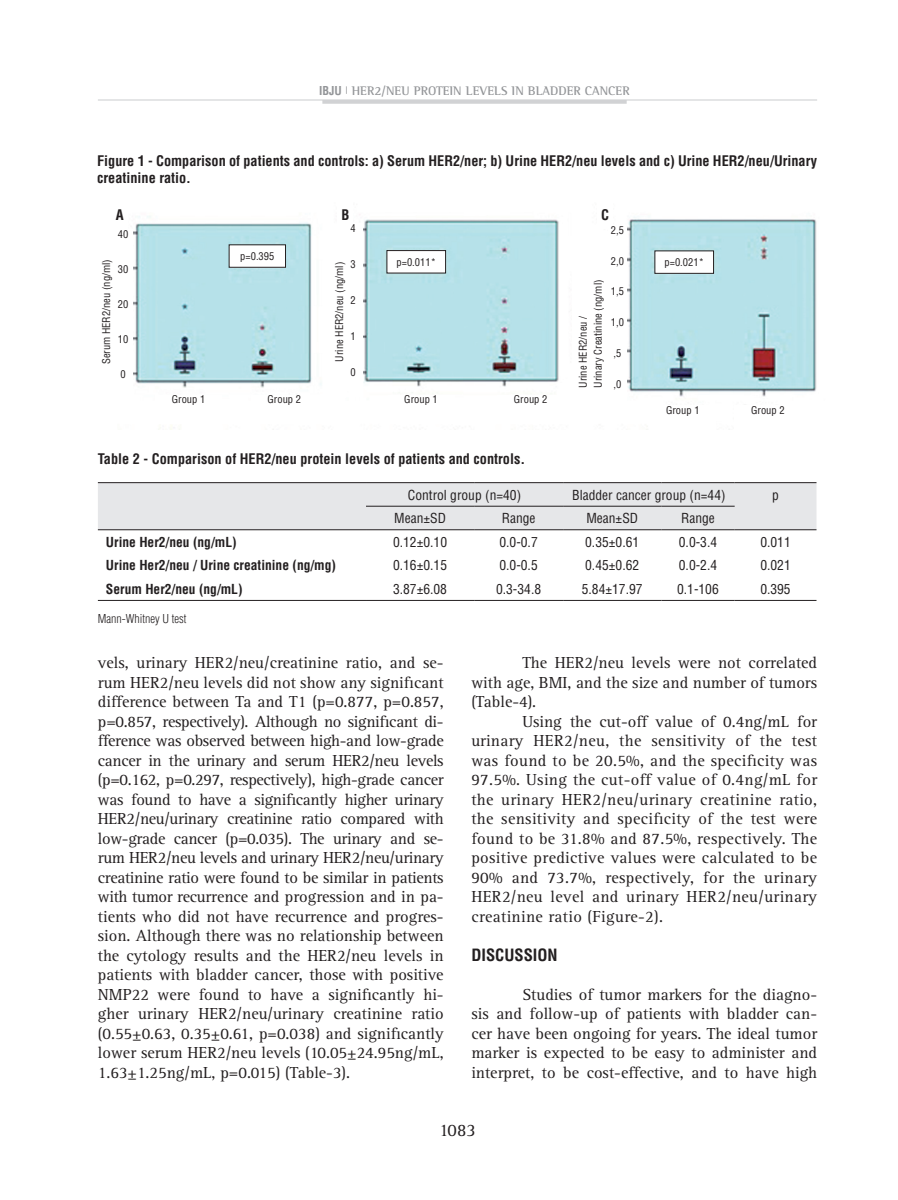
<style>
.page{position:relative;width:898px;height:1200px;background:#fff}
.page>*{position:absolute;margin:0;border:0;box-sizing:border-box;transform-origin:0 0}
.t1{font:18px "Rotis Serif";color:#231f20}
.t2{font:16.5px/19.5px "Rotis Serif";color:#231f20;text-align:justify}
.t3{font:700 condensed 16.5px "Helvetica";color:#231f20}
.t4{font:700 condensed 14.25px/17.1px "Helvetica";color:#231f20}
.t5{font:condensed 13.5px "Helvetica";color:#231f20}
.t6{font:700 condensed 13.5px "Helvetica";color:#231f20}
.t7{font:700 12.75px "Rotis Semi Serif";color:#939598}
.t8{font:300 condensed 12px "Helvetica";color:#231f20}
.t9{font:condensed 10.5px/15px "Helvetica";color:#231f20}
.s1{font-family:"Helvetica";font-stretch:condensed;font-size:12px}
</style>
<div class="page">
<hr style="left:98px;top:99px;width:718px;height:2px;background:#dcdddf">
<hr style="left:322px;top:100px;width:304px;height:4px;background:#d1d2d4">
<img style="left:133px;top:214px;width:684px;height:215px">
<div style="left:337px;top:200px;width:16px;height:29px;background:#fff"></div>
<div style="left:597px;top:200px;width:15px;height:29px;background:#fff"></div>
<div style="left:98px;top:483px;width:718px;height:46px;background:#e6e7e9"></div>
<hr style="left:98px;top:600px;width:268px;height:1px;background:#231f20">
<hr style="left:366px;top:600px;width:108px;height:1px;background:#231f20">
<hr style="left:474px;top:600px;width:89px;height:1px;background:#231f20">
<hr style="left:563px;top:600px;width:98px;height:1px;background:#231f20">
<hr style="left:661px;top:600px;width:73px;height:1px;background:#231f20">
<hr style="left:734px;top:600px;width:82px;height:1px;background:#231f20">
<hr style="left:98px;top:482px;width:268px;height:1px;background:#231f20">
<hr style="left:366px;top:482px;width:108px;height:1px;background:#231f20">
<hr style="left:474px;top:482px;width:89px;height:1px;background:#231f20">
<hr style="left:563px;top:482px;width:98px;height:1px;background:#231f20">
<hr style="left:661px;top:482px;width:73px;height:1px;background:#231f20">
<hr style="left:734px;top:482px;width:82px;height:1px;background:#231f20">
<hr style="left:98px;top:529px;width:268px;height:1px;background:#231f20">
<hr style="left:366px;top:505px;width:108px;height:1px;background:#231f20">
<hr style="left:474px;top:505px;width:89px;height:1px;background:#231f20">
<hr style="left:563px;top:505px;width:98px;height:1px;background:#231f20">
<hr style="left:661px;top:505px;width:73px;height:1px;background:#231f20">
<hr style="left:734px;top:529px;width:82px;height:1px;background:#231f20">
<hr style="left:366px;top:529px;width:108px;height:1px;background:#231f20">
<hr style="left:474px;top:529px;width:89px;height:1px;background:#231f20">
<hr style="left:563px;top:529px;width:98px;height:1px;background:#231f20">
<hr style="left:661px;top:529px;width:73px;height:1px;background:#231f20">
<div style="left:387px;top:395px;width:67px;height:28px;background:#fff"></div>
<div style="left:155px;top:395px;width:67px;height:28px;background:#fff"></div>
<div style="left:572px;top:231px;width:36px;height:157px;background:#fff"></div>
<div style="left:649px;top:405px;width:66px;height:28px;background:#fff"></div>
<div style="left:654px;top:251px;width:59px;height:22px;background:#fff"></div>
<div style="left:654px;top:250px;width:59px;height:24px;border:1px solid #231f20"></div>
<div style="left:229px;top:245px;width:56px;height:22px;background:#fff"></div>
<div style="left:387px;top:250px;width:58px;height:23px;background:#fff"></div>
<div style="left:386px;top:250px;width:60px;height:23px;border:1px solid #231f20"></div>
<div style="left:497px;top:395px;width:66px;height:28px;background:#fff"></div>
<div style="left:608px;top:225px;width:18px;height:167px;background:#fff"></div>
<div style="left:344px;top:223px;width:18px;height:167px;background:#fff"></div>
<div style="left:251px;top:395px;width:66px;height:28px;background:#fff"></div>
<div style="left:734px;top:405px;width:66px;height:28px;background:#fff"></div>
<div style="left:328px;top:234px;width:21px;height:156px;background:#fff"></div>
<p class="t7" style="left:319px;top:83px;width:305px"><span class="s1">ibju</span> <sup>|</sup> HER2/NEU PROTEIN LEVELS IN BLADDER CANCER</p>
<p class="t4" style="left:97px;top:152px;width:721px">Figure 1 - Comparison of patients and controls: a) Serum HER2/ner; b) Urine HER2/neu levels and c) Urine HER2/neu/Urinary creatinine ratio.</p>
<p class="t4" style="left:116px;top:206px;width:9px">A</p>
<p class="t4" style="left:341px;top:206px;width:9px">B</p>
<p class="t4" style="left:601px;top:206px;width:9px">C</p>
<p class="t9" style="left:118px;top:226px;width:12px">40</p>
<p class="t9" style="left:118px;top:261px;width:12px">30</p>
<p class="t9" style="left:118px;top:296px;width:12px">20</p>
<p class="t9" style="left:118px;top:331px;width:12px">10</p>
<p class="t9" style="left:120px;top:366px;width:7px">0</p>
<p class="t9" style="left:99px;top:364px;width:106px;rotate:-90deg">Serum HER2/neu (ng/ml)</p>
<p class="t9" style="left:240px;top:249px;width:36px">p=0.395</p>
<p class="t9" style="left:350px;top:220px;width:7px">4</p>
<p class="t9" style="left:350px;top:256px;width:7px">3</p>
<p class="t9" style="left:350px;top:292px;width:7px">2</p>
<p class="t9" style="left:350px;top:328px;width:7px">1</p>
<p class="t9" style="left:350px;top:364px;width:7px">0</p>
<p class="t9" style="left:331px;top:361px;width:101px;rotate:-90deg">Urine HER2/neu (ng/ml)</p>
<p class="t9" style="left:396px;top:254px;width:41px">p=0.011*</p>
<p class="t9" style="left:172px;top:392px;width:35px">Group 1</p>
<p class="t9" style="left:404px;top:392px;width:35px">Group 1</p>
<p class="t9" style="left:267px;top:392px;width:35px">Group 2</p>
<p class="t9" style="left:513px;top:392px;width:35px">Group 2</p>
<p class="t9" style="left:610px;top:222px;width:15px">2,5</p>
<p class="t9" style="left:610px;top:253px;width:15px">2,0</p>
<p class="t9" style="left:610px;top:284px;width:15px">1,5</p>
<p class="t9" style="left:610px;top:315px;width:15px">1,0</p>
<p class="t9" style="left:613px;top:345px;width:9px">,5</p>
<p class="t9" style="left:613px;top:376px;width:9px">,0</p>
<p class="t9" style="left:575px;top:388px;width:110px;rotate:-90deg">Urine HER2/neu /<br>Urinary Creatinine (ng/ml)</p>
<p class="t9" style="left:664px;top:255px;width:41px">p=0.021*</p>
<p class="t9" style="left:665px;top:402px;width:35px">Group 1</p>
<p class="t9" style="left:750px;top:402px;width:35px">Group 2</p>
<p class="t4" style="left:98px;top:449px;width:428px">Table 2 - Comparison of HER2/neu protein levels of patients and controls.</p>
<p class="t5" style="left:408px;top:486px;width:115px">Control group (n=40)</p>
<p class="t5" style="left:572px;top:486px;width:155px">Bladder cancer group (n=44)</p>
<p class="t5" style="left:771px;top:486px;width:8px">p</p>
<p class="t5" style="left:394px;top:510px;width:53px">Mean±SD</p>
<p class="t5" style="left:501px;top:510px;width:35px">Range</p>
<p class="t5" style="left:586px;top:510px;width:53px">Mean±SD</p>
<p class="t5" style="left:681px;top:510px;width:35px">Range</p>
<p class="t6" style="left:106px;top:533px;width:132px">Urine Her2/neu (ng/mL)</p>
<p class="t5" style="left:393px;top:533px;width:55px">0.12±0.10</p>
<p class="t5" style="left:499px;top:533px;width:40px">0.0-0.7</p>
<p class="t5" style="left:585px;top:533px;width:55px">0.35±0.61</p>
<p class="t5" style="left:678px;top:533px;width:40px">0.0-3.4</p>
<p class="t5" style="left:760px;top:533px;width:32px">0.011</p>
<p class="t6" style="left:106px;top:557px;width:231px">Urine Her2/neu / Urine creatinine (ng/mg)</p>
<p class="t5" style="left:393px;top:557px;width:55px">0.16±0.15</p>
<p class="t5" style="left:499px;top:557px;width:40px">0.0-0.5</p>
<p class="t5" style="left:585px;top:557px;width:55px">0.45±0.62</p>
<p class="t5" style="left:678px;top:557px;width:40px">0.0-2.4</p>
<p class="t5" style="left:760px;top:557px;width:32px">0.021</p>
<p class="t6" style="left:106px;top:580px;width:138px">Serum Her2/neu (ng/mL)</p>
<p class="t5" style="left:393px;top:580px;width:55px">3.87±6.08</p>
<p class="t5" style="left:496px;top:580px;width:46px">0.3-34.8</p>
<p class="t5" style="left:581px;top:580px;width:62px">5.84±17.97</p>
<p class="t5" style="left:677px;top:580px;width:43px">0.1-106</p>
<p class="t5" style="left:760px;top:580px;width:32px">0.395</p>
<p class="t8" style="left:98px;top:610px;width:90px">Mann-Whitney U test</p>
<p class="t2" style="left:98px;top:653px;width:347px">vels, urinary HER2/neu/creatinine ratio, and se&shy;rum HER2/neu levels did not show any significant difference between Ta and T1 (p=0.877, p=0.857, p=0.857, respectively). Although no significant di&shy;fference was observed between high-and low-grade cancer in the urinary and serum HER2/neu levels (p=0.162, p=0.297, respectively), high-grade cancer was found to have a significantly higher urinary HER2/neu/urinary creatinine ratio compared with low-grade cancer (p=0.035). The urinary and se&shy;rum HER2/neu levels and urinary HER2/neu/urinary creatinine ratio were found to be similar in patients with tumor recurrence and progression and in pa&shy;tients who did not have recurrence and progres&shy;sion. Although there was no relationship between the cytology results and the HER2/neu levels in patients with bladder cancer, those with positive NMP22 were found to have a significantly hi&shy;gher urinary HER2/neu/urinary creatinine ratio (0.55±0.63, 0.35±0.61, p=0.038) and significantly lower serum HER2/neu levels (10.05±24.95ng/mL, 1.63±1.25ng/mL, p=0.015) (Table-3).</p>
<p class="t2" style="left:471px;top:653px;width:347px;text-indent:51px">The HER2/neu levels were not correlated with age, BMI, and the size and number of tumors (Table-4).</p>
<p class="t2" style="left:471px;top:711px;width:347px;text-indent:51px">Using the cut-off value of 0.4ng/mL for urinary HER2/neu, the sensitivity of the test was found to be 20.5%, and the specificity was 97.5%. Using the cut-off value of 0.4ng/mL for the urinary HER2/neu/urinary creatinine ratio, the sensitivity and specificity of the test were found to be 31.8% and 87.5%, respectively. The positive predictive values were calculated to be 90% and 73.7%, respectively, for the urinary HER2/neu level and urinary HER2/neu/urinary creatinine ratio (Figure-2).</p>
<p class="t3" style="left:471px;top:944px;width:85px">DISCUSSION</p>
<p class="t2" style="left:471px;top:984px;width:347px;text-indent:51px">Studies of tumor markers for the diagno&shy;sis and follow-up of patients with bladder can&shy;cer have been ongoing for years. The ideal tumor marker is expected to be easy to administer and interpret, to be cost-effective, and to have high</p>
<p class="t1" style="left:439px;top:1119px;width:38px">1083</p>
</div>
